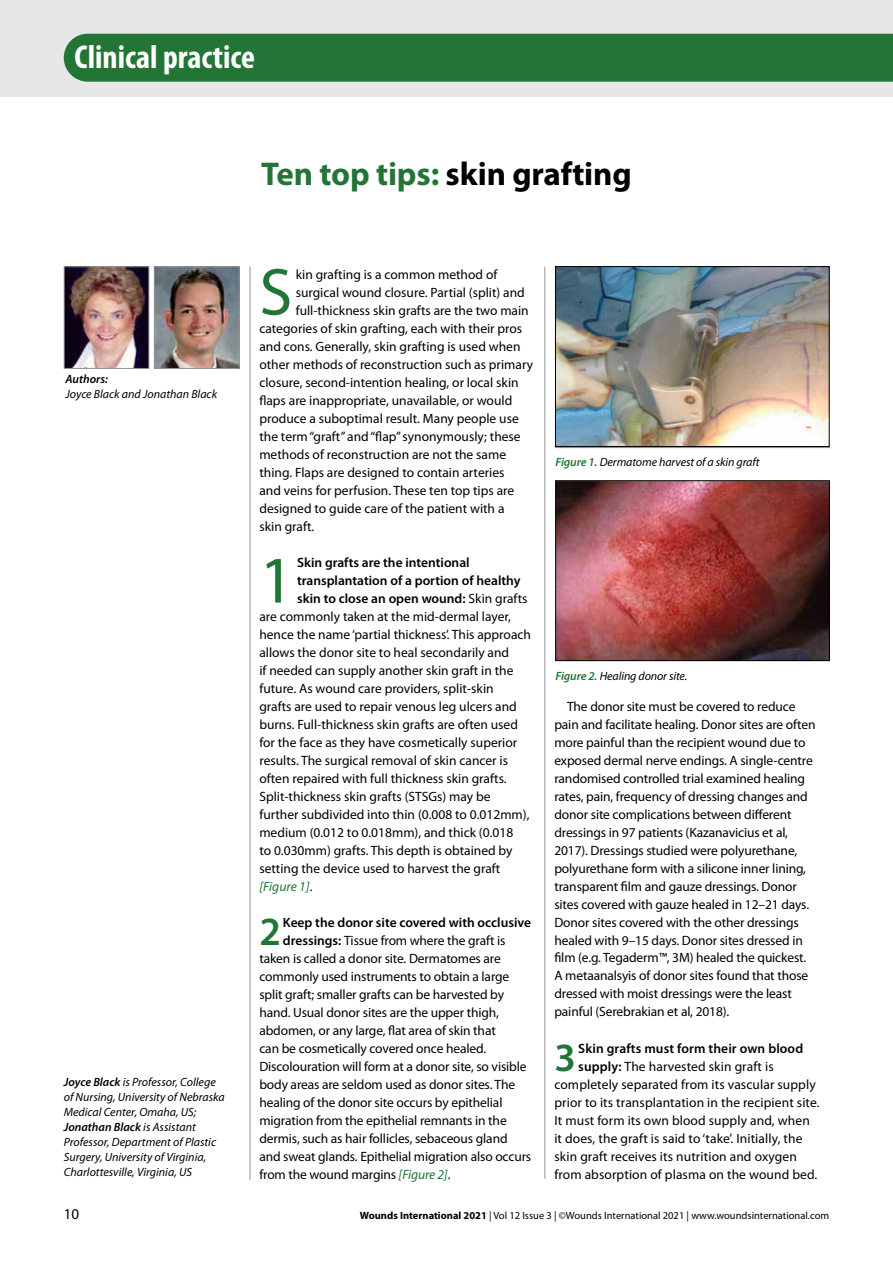
<style>
.page{position:relative;width:893px;height:1263px;background:#fff}
.page>*{position:absolute;margin:0;border:0;box-sizing:border-box;transform-origin:0 0}
.t1{font:66.9px "Myriad Pro";color:#237535}
.t2{font:600 40.2px "Myriad Pro";color:#237535}
.t3{font:700 condensed 33.15px "Myriad Pro";color:#fff}
.t4{font:700 33px "Myriad Pro";letter-spacing:-.005em;color:#000}
.t5{font:15px "Myriad Pro";color:#000}
.t6{font:13.5px/18px "Myriad Pro";letter-spacing:-.005em;color:#000}
.t7{font:600 13.5px "Myriad Pro";color:#000}
.t8{font:italic 13.5px "Myriad Pro";color:#237535}
.t9{font:italic 12px/15px "Myriad Pro";color:#000}
.t10{font:italic 600 12px "Myriad Pro";color:#000}
.t11{font:10.5px "Myriad Pro";color:#000}
.s1{font-weight:600}
.s2{color:#237535}
.s3{font-weight:400}
.s4{font-style:normal;color:#000}
.s5{font-style:italic;color:#237535}
.s6{font-weight:600;color:#237535}
.s7{font-weight:700}
</style>
<div class="page">
<div style="left:0;top:0;width:893px;height:97px;background:#e6e7e8"></div>
<div style="left:64px;top:34px;width:829px;height:48px;background:#237535"></div>
<img style="left:66px;top:269px;width:81px;height:98px">
<div style="left:64px;top:267px;width:85px;height:102px;border:1px solid #939598"></div>
<hr style="left:250px;top:267px;width:1px;height:913px;background:#939598">
<hr style="left:545px;top:267px;width:1px;height:912px;background:#939598">
<img style="left:156px;top:269px;width:81px;height:98px">
<div style="left:154px;top:267px;width:85px;height:102px;border:1px solid #939598"></div>
<img style="left:557px;top:268px;width:270px;height:177px">
<div style="left:555px;top:266px;width:274px;height:181px;border:1px solid #000"></div>
<img style="left:557px;top:482px;width:271px;height:177px">
<div style="left:555px;top:480px;width:275px;height:181px;border:1px solid #000"></div>
<h3 class="t3" style="left:74px;top:35px;width:182px">Clinical practice</h3>
<p class="t10" style="left:66px;top:371px;width:44px">Authors:</p>
<p class="t9" style="left:66px;top:386px;width:153px">Joyce Black and Jonathan Black</p>
<p class="t9" style="left:64px;top:1074px;width:162px"><span class="s1">Joyce Black</span> is Professor, College of Nursing, University of Nebraska<br>Medical Center, Omaha, US;<br><span class="s1">Jonathan Black</span> is Assistant<br>Professor, Department of Plastic<br>Surgery, University of Virginia,<br>Charlottesville, Virginia, US</p>
<h3 class="t4" style="left:261px;top:153px;width:372px"><span class="s2">Ten top tips:</span> skin grafting</h3>
<h1 class="t1" style="left:259px;top:251px;width:34px">S</h1>
<p class="t6" style="left:296px;top:265px;width:203px">kin grafting is a common method of</p>
<p class="t6" style="left:296px;top:283px;width:231px">surgical wound closure. Partial (split) and</p>
<p class="t6" style="left:296px;top:301px;width:235px">full-thickness skin grafts are the two main</p>
<p class="t6" style="left:259px;top:319px;width:264px">categories of skin grafting, each with their pros</p>
<p class="t6" style="left:259px;top:337px;width:263px">and cons. Generally, skin grafting is used when</p>
<p class="t6" style="left:259px;top:355px;width:275px">other methods of reconstruction such as primary</p>
<p class="t6" style="left:259px;top:373px;width:261px">closure, second-intention healing, or local skin</p>
<p class="t6" style="left:259px;top:391px;width:254px">flaps are inappropriate, unavailable, or would</p>
<p class="t6" style="left:259px;top:409px;width:261px">produce a suboptimal result. Many people use</p>
<p class="t6" style="left:259px;top:427px;width:263px">the term “graft” and “flap” synonymously; these</p>
<p class="t6" style="left:259px;top:445px;width:248px">methods of reconstruction are not the same</p>
<p class="t6" style="left:259px;top:463px;width:247px">thing. Flaps are designed to contain arteries</p>
<p class="t6" style="left:259px;top:481px;width:256px">and veins for perfusion. These ten top tips are</p>
<p class="t6" style="left:259px;top:499px;width:247px">designed to guide care of the patient with a</p>
<p class="t6" style="left:259px;top:517px;width:57px">skin graft.</p>
<h1 class="t1" style="left:259px;top:539px;width:36px">1</h1>
<p class="t7" style="left:297px;top:553px;width:174px">Skin grafts are the intentional</p>
<p class="t7" style="left:297px;top:571px;width:225px">transplantation of a portion of healthy</p>
<p class="t7" style="left:297px;top:589px;width:232px">skin to close an open wound: <span class="s3">Skin grafts</span></p>
<p class="t6" style="left:259px;top:607px;width:253px">are commonly taken at the mid-dermal layer,</p>
<p class="t6" style="left:259px;top:625px;width:273px">hence the name ‘partial thickness’. This approach</p>
<p class="t6" style="left:259px;top:643px;width:251px">allows the donor site to heal secondarily and</p>
<p class="t6" style="left:259px;top:661px;width:256px">if needed can supply another skin graft in the</p>
<p class="t6" style="left:259px;top:679px;width:236px">future. As wound care providers, split-skin</p>
<p class="t6" style="left:259px;top:697px;width:259px">grafts are used to repair venous leg ulcers and</p>
<p class="t6" style="left:259px;top:715px;width:260px">burns. Full-thickness skin grafts are often used</p>
<p class="t6" style="left:259px;top:733px;width:259px">for the face as they have cosmetically superior</p>
<p class="t6" style="left:259px;top:751px;width:250px">results. The surgical removal of skin cancer is</p>
<p class="t6" style="left:259px;top:769px;width:249px">often repaired with full thickness skin grafts.</p>
<p class="t6" style="left:259px;top:787px;width:233px">Split-thickness skin grafts (STSGs) may be</p>
<p class="t6" style="left:259px;top:805px;width:272px">further subdivided into thin (0.008 to 0.012mm),</p>
<p class="t6" style="left:259px;top:823px;width:255px">medium (0.012 to 0.018mm), and thick (0.018</p>
<p class="t6" style="left:259px;top:841px;width:255px">to 0.030mm) grafts. This depth is obtained by</p>
<p class="t6" style="left:259px;top:859px;width:243px">setting the device used to harvest the graft</p>
<p class="t8" style="left:259px;top:878px;width:55px">[Figure 1]<span class="s4">.</span></p>
<h2 class="t2" style="left:259px;top:905px;width:23px">2</h2>
<p class="t7" style="left:283px;top:913px;width:250px">Keep the donor site covered with occlusive</p>
<p class="t6" style="left:283px;top:931px;width:224px"><span class="s1">dressings:</span> Tissue from where the graft is</p>
<p class="t6" style="left:259px;top:949px;width:243px">taken is called a donor site. Dermatomes are</p>
<p class="t6" style="left:259px;top:967px;width:251px">commonly used instruments to obtain a large</p>
<p class="t6" style="left:259px;top:985px;width:246px">split graft; smaller grafts can be harvested by</p>
<p class="t6" style="left:259px;top:1003px;width:241px">hand. Usual donor sites are the upper thigh,</p>
<p class="t6" style="left:259px;top:1021px;width:238px">abdomen, or any large, flat area of skin that</p>
<p class="t6" style="left:259px;top:1039px;width:228px">can be cosmetically covered once healed.</p>
<p class="t6" style="left:259px;top:1057px;width:269px">Discolouration will form at a donor site, so visible</p>
<p class="t6" style="left:259px;top:1075px;width:257px">body areas are seldom used as donor sites. The</p>
<p class="t6" style="left:259px;top:1093px;width:245px">healing of the donor site occurs by epithelial</p>
<p class="t6" style="left:259px;top:1111px;width:249px">migration from the epithelial remnants in the</p>
<p class="t6" style="left:259px;top:1129px;width:250px">dermis, such as hair follicles, sebaceous gland</p>
<p class="t6" style="left:259px;top:1147px;width:273px">and sweat glands. Epithelial migration also occurs</p>
<p class="t6" style="left:259px;top:1165px;width:193px">from the wound margins <span class="s5">[Figure 2]</span>.</p>
<p class="t9" style="left:555px;top:455px;width:206px"><span class="s6">Figure 1.</span> Dermatome harvest of a skin graft</p>
<p class="t9" style="left:555px;top:668px;width:133px"><span class="s6">Figure 2.</span> Healing donor site.</p>
<p class="t6" style="left:554px;top:697px;width:263px;text-indent:13px">The donor site must be covered to reduce pain and facilitate healing. Donor sites are often more painful than the recipient wound due to exposed dermal nerve endings. A single-centre randomised controlled trial examined healing rates, pain, frequency of dressing changes and donor site complications between different dressings in 97 patients (Kazanavicius et al, 2017). Dressings studied were polyurethane, polyurethane form with a silicone inner lining, transparent film and gauze dressings. Donor sites covered with gauze healed in 12–21 days.<br>Donor sites covered with the other dressings healed with 9–15 days. Donor sites dressed in film (e.g. Tegaderm™, 3M) healed the quickest.<br>A metaanalsyis of donor sites found that those dressed with moist dressings were the least painful (Serebrakian et al, 2018).</p>
<h2 class="t2" style="left:554px;top:1031px;width:23px">3</h2>
<p class="t7" style="left:578px;top:1039px;width:226px">Skin grafts must form their own blood</p>
<p class="t6" style="left:578px;top:1057px;width:197px"><span class="s1">supply:</span> The harvested skin graft is</p>
<p class="t6" style="left:554px;top:1075px;width:263px">completely separated from its vascular supply</p>
<p class="t6" style="left:554px;top:1093px;width:267px">prior to its transplantation in the recipient site.</p>
<p class="t6" style="left:554px;top:1111px;width:257px">It must form its own blood supply and, when</p>
<p class="t6" style="left:554px;top:1129px;width:250px">it does, the graft is said to ‘take’. Initially, the</p>
<p class="t6" style="left:554px;top:1147px;width:244px">skin graft receives its nutrition and oxygen</p>
<p class="t6" style="left:554px;top:1165px;width:265px">from absorption of plasma on the wound bed.</p>
<p class="t5" style="left:64px;top:1204px;width:17px">10</p>
<p class="t11" style="left:360px;top:1208px;width:471px"><span class="s7">Wounds International 2021</span> | Vol 12 Issue 3 | ©Wounds International 2021 | www.woundsinternational.com</p>
</div>
